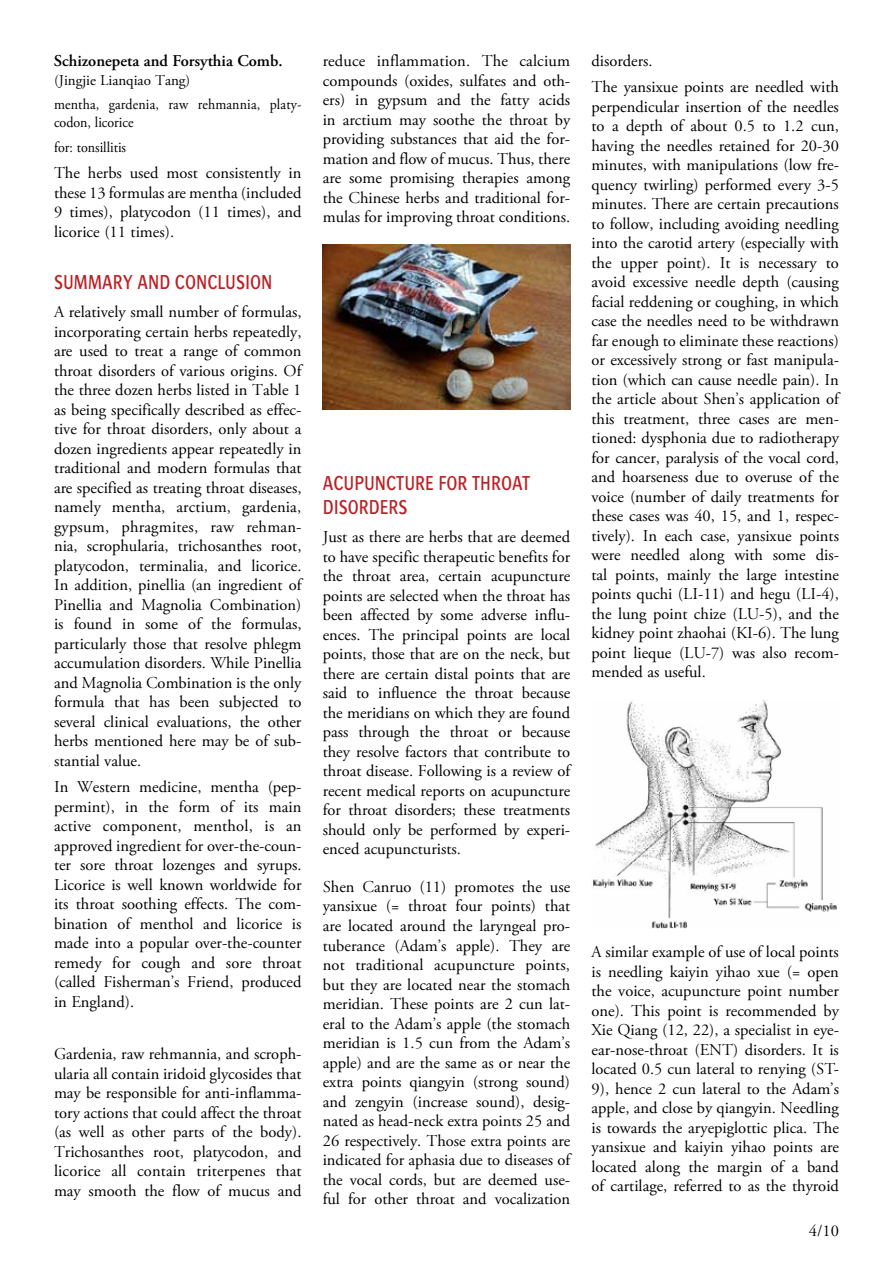
<style>
.page{position:relative;width:893px;height:1263px;background:#fff}
.page>*{position:absolute;margin:0;border:0;box-sizing:border-box;transform-origin:0 0}
.t1{font:500 21px/24px "Bosis";color:#ba2025;scale:.85 1}
.t2{font:16.5px/19.5px "Adobe Garamond Pro";color:#000;text-align:justify}
.t3{font:600 16.5px "Adobe Garamond Pro";color:#000}
.t4{font:15px/24.8px "Adobe Garamond Pro";color:#000}
.t5{font:15px/24.8px "Adobe Garamond Pro";color:#000;scale:.93 1}
</style>
<div class="page">
<img style="left:323px;top:245px;width:248px;height:164px">
<img style="left:593px;top:700px;width:244px;height:229px">
<p class="t3" style="left:54px;top:51px;width:230px">Schizonepeta and Forsythia Comb.</p>
<p class="t4" style="left:54px;top:68px;width:249px">(Jingjie Lianqiao Tang)<br>mentha, gardenia, raw rehmannia, platy-</p>
<p class="t5" style="left:54px;top:111px;width:87px">codon, licorice for: tonsillitis</p>
<p class="t2" style="left:54px;top:164px;width:249px">The herbs used most consistently in these 13 formulas are mentha (included 9 times), platycodon (11 times), and licorice (11 times).</p>
<p class="t1" style="left:54px;top:270px;width:204px">SUMMARY AND CONCLUSION</p>
<p class="t2" style="left:54px;top:303px;width:249px">A relatively small number of formulas, incorporating certain herbs repeatedly, are used to treat a range of common throat disorders of various origins. Of the three dozen herbs listed in Table 1 as being specifically described as effec&shy;tive for throat disorders, only about a dozen ingredients appear repeatedly in traditional and modern formulas that are specified as treating throat diseases, namely mentha, arctium, gardenia, gypsum, phragmites, raw rehman&shy;nia, scrophularia, trichosanthes root, platycodon, terminalia, and licorice.<br>In addition, pinellia (an ingredient of Pinellia and Magnolia Combination) is found in some of the formulas, particularly those that resolve phlegm accumulation disorders. While Pinellia and Magnolia Combination is the only formula that has been subjected to several clinical evaluations, the other herbs mentioned here may be of sub&shy;stantial value.</p>
<p class="t2" style="left:54px;top:778px;width:249px">In Western medicine, mentha (pep&shy;permint), in the form of its main active component, menthol, is an approved ingredient for over-the-coun&shy;ter sore throat lozenges and syrups.<br>Licorice is well known worldwide for its throat soothing effects. The com&shy;bination of menthol and licorice is made into a popular over-the-counter remedy for cough and sore throat (called Fisherman’s Friend, produced in England).</p>
<p class="t2" style="left:54px;top:1045px;width:249px">Gardenia, raw rehmannia, and scroph&shy;ularia all contain iridoid glycosides that may be responsible for anti-inflamma&shy;tory actions that could affect the throat (as well as other parts of the body).<br>Trichosanthes root, platycodon, and licorice all contain triterpenes that may smooth the flow of mucus and</p>
<p class="t2" style="left:323px;top:52px;width:249px">reduce inflammation. The calcium compounds (oxides, sulfates and oth&shy;ers) in gypsum and the fatty acids in arctium may soothe the throat by providing substances that aid the for&shy;mation and flow of mucus. Thus, there are some promising therapies among the Chinese herbs and traditional for&shy;mulas for improving throat conditions.</p>
<p class="t1" style="left:323px;top:471px;width:246px">ACUPUNCTURE FOR THROAT<br>DISORDERS</p>
<p class="t2" style="left:323px;top:528px;width:249px">Just as there are herbs that are deemed to have specific therapeutic benefits for the throat area, certain acupuncture points are selected when the throat has been affected by some adverse influ&shy;ences. The principal points are local points, those that are on the neck, but there are certain distal points that are said to influence the throat because the meridians on which they are found pass through the throat or because they resolve factors that contribute to throat disease. Following is a review of recent medical reports on acupuncture for throat disorders; these treatments should only be performed by experi&shy;enced acupuncturists.</p>
<p class="t2" style="left:323px;top:877px;width:249px">Shen Canruo (11) promotes the use yansixue (= throat four points) that are located around the laryngeal pro&shy;tuberance (Adam’s apple). They are not traditional acupuncture points, but they are located near the stomach meridian. These points are 2 cun lat&shy;eral to the Adam’s apple (the stomach meridian is 1.5 cun from the Adam’s apple) and are the same as or near the extra points qiangyin (strong sound) and zengyin (increase sound), desig&shy;nated as head-neck extra points 25 and 26 respectively. Those extra points are indicated for aphasia due to diseases of the vocal cords, but are deemed use&shy;ful for other throat and vocalization</p>
<p class="t2" style="left:591px;top:48px;width:249px;line-height:26.2px">disorders.<br>The yansixue points are needled with</p>
<p class="t2" style="left:591px;top:97px;width:249px">perpendicular insertion of the needles to a depth of about 0.5 to 1.2 cun, having the needles retained for 20-30 minutes, with manipulations (low fre&shy;quency twirling) performed every 3-5 minutes. There are certain precautions to follow, including avoiding needling into the carotid artery (especially with the upper point). It is necessary to avoid excessive needle depth (causing facial reddening or coughing, in which case the needles need to be withdrawn far enough to eliminate these reactions) or excessively strong or fast manipula&shy;tion (which can cause needle pain). In the article about Shen’s application of this treatment, three cases are men&shy;tioned: dysphonia due to radiotherapy for cancer, paralysis of the vocal cord, and hoarseness due to overuse of the voice (number of daily treatments for these cases was 40, 15, and 1, respec&shy;tively). In each case, yansixue points were needled along with some dis&shy;tal points, mainly the large intestine points quchi (LI-11) and hegu (LI-4), the lung point chize (LU-5), and the kidney point zhaohai (KI-6). The lung point lieque (LU-7) was also recom&shy;mended as useful.</p>
<p class="t2" style="left:591px;top:943px;width:249px">A similar example of use of local points is needling kaiyin yihao xue (= open the voice, acupuncture point number one). This point is recommended by Xie Qiang (12, 22), a specialist in eye&shy;ear-nose-throat (ENT) disorders. It is located 0.5 cun lateral to renying (ST-9), hence 2 cun lateral to the Adam’s apple, and close by qiangyin. Needling is towards the aryepiglottic plica. The yansixue and kaiyin yihao points are located along the margin of a band of cartilage, referred to as the thyroid</p>
<p class="t2" style="left:809px;top:1221px;width:32px">4/10</p>
</div>
